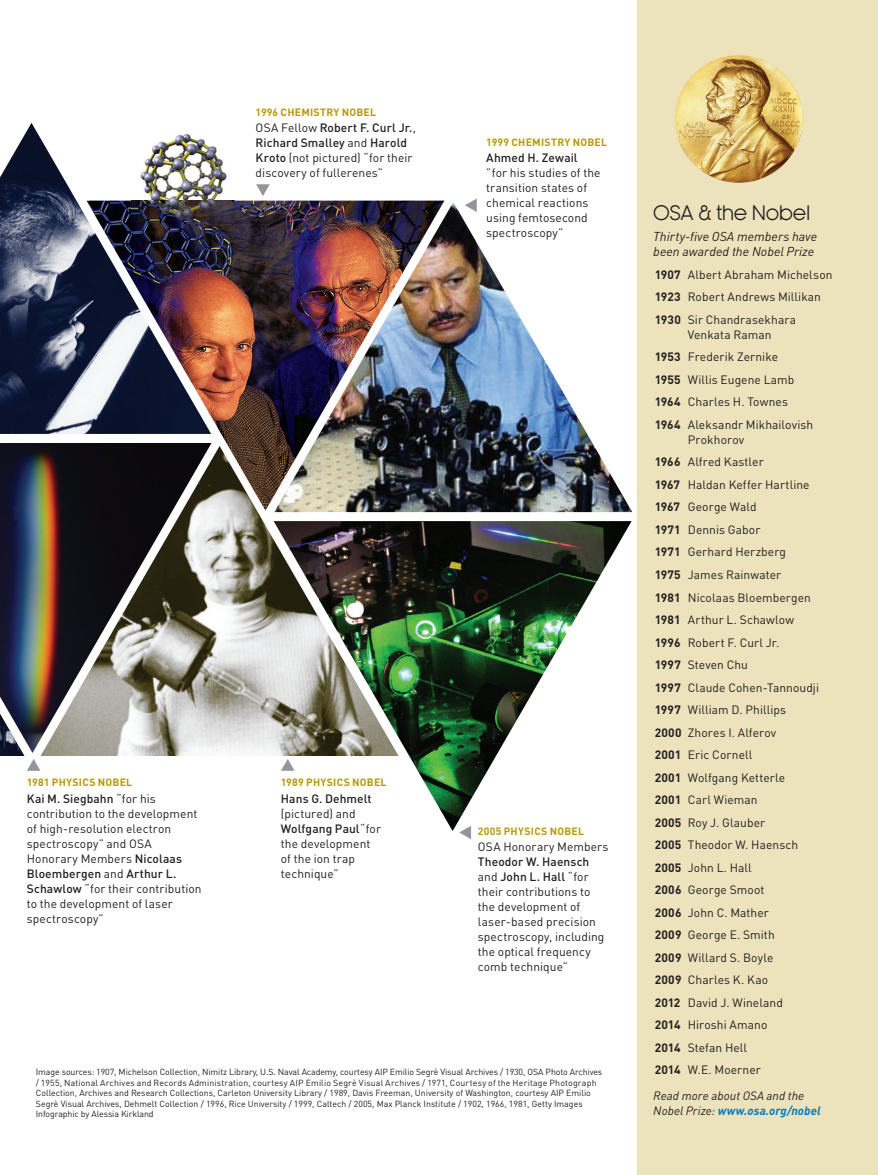
<style>
.page{position:relative;width:878px;height:1175px;background:#fff}
.page>*{position:absolute;margin:0;border:0;box-sizing:border-box;transform-origin:0 0}
.t1{font:19.5px "Kamerik 105";letter-spacing:-.01em;color:#231f20}
.t2{font:italic 12.75px/15.8px "DINOT";color:#231f20}
.t3{font:12px/22.5px "DINOT";letter-spacing:.005em;color:#231f20}
.t4{font:italic 12px/15px "DINOT";letter-spacing:.005em;color:#231f20}
.t5{font:500 12px "DINOT";letter-spacing:.005em;color:#231f20}
.t6{font:700 10.5px "DINOT";letter-spacing:.02em;color:#b99909}
.t7{font:8.7px/10.5px "DINOT";color:#231f20}
.s1{font-weight:500}
.s2{font-weight:700}
.s3{font-weight:700;color:#0079c2}
</style>
<div class="page">
<img style="left:0;top:123px;width:132px;height:311px">
<img style="left:86px;top:201px;width:358px;height:245px">
<img style="left:281px;top:521px;width:350px;height:309px">
<img style="left:41px;top:446px;width:357px;height:310px">
<svg style="left:0;top:753px;width:40px;height:17px"></svg>
<svg style="left:281px;top:759px;width:13px;height:11px"></svg>
<svg style="left:459px;top:825px;width:12px;height:14px"></svg>
<img style="left:132px;top:134px;width:103px;height:88px">
<img style="left:0;top:443px;width:211px;height:310px">
<img style="left:274px;top:202px;width:358px;height:310px">
<svg style="left:256px;top:184px;width:14px;height:12px"></svg>
<svg style="left:465px;top:198px;width:12px;height:14px"></svg>
<div style="left:638px;top:0;width:240px;height:1174px;background:#ece2bc"></div>
<img style="left:675px;top:55px;width:127px;height:128px;border-radius:64px">
<p class="t6" style="left:256px;top:105px;width:122px">1996 CHEMISTRY NOBEL</p>
<p class="t3" style="left:256px;top:120px;width:162px;line-height:15px">OSA Fellow <span class="s1">Robert F. Curl Jr.</span>,<br><span class="s1">Richard Smalley</span> and <span class="s1">Harold<br>Kroto</span> (not pictured) “for their discovery of fullerenes”</p>
<p class="t6" style="left:486px;top:135px;width:122px">1999 CHEMISTRY NOBEL</p>
<p class="t5" style="left:486px;top:150px;width:93px">Ahmed H. Zewail</p>
<p class="t3" style="left:486px;top:165px;width:116px;line-height:15px">”for his studies of the transition states of chemical reactions using femtosecond spectroscopy”</p>
<p class="t6" style="left:27px;top:775px;width:107px">1981 PHYSICS NOBEL</p>
<p class="t3" style="left:27px;top:790px;width:176px;line-height:15px"><span class="s1">Kai M. Siegbahn</span> “for his contribution to the development of high-resolution electron spectroscopy” and OSA<br>Honorary Members <span class="s1">Nicolaas<br>Bloembergen</span> and <span class="s1">Arthur L.<br>Schawlow</span> “for their contribution to the development of laser spectroscopy”</p>
<p class="t6" style="left:281px;top:775px;width:107px">1989 PHYSICS NOBEL</p>
<p class="t5" style="left:281px;top:790px;width:92px">Hans G. Dehmelt</p>
<p class="t3" style="left:281px;top:805px;width:102px;line-height:15px">(pictured) and<br><span class="s1">Wolfgang Paul</span>“for the development of the ion trap technique”</p>
<p class="t6" style="left:478px;top:824px;width:108px">2005 PHYSICS NOBEL</p>
<p class="t3" style="left:478px;top:835px;width:132px">OSA Honorary Members</p>
<p class="t3" style="left:478px;top:854px;width:128px;line-height:15px"><span class="s1">Theodor W. Haensch </span>and <span class="s1">John L. Hall</span> “for their contributions to the development of laser-based precision spectroscopy, including the optical frequency comb technique”</p>
<p class="t7" style="left:36px;top:1066px;width:568px">Image sources: 1907, Michelson Collection, Nimitz Library, U.S. Naval Academy, courtesy AIP Emilio Segrè Visual Archives / 1930, OSA Photo Archives / 1955, National Archives and Records Administration, courtesy AIP Emilio Segrè Visual Archives / 1971, Courtesy of the Heritage Photograph Collection, Archives and Research Collections, Carleton University Library / 1989, Davis Freeman, University of Washington, courtesy AIP Emilio Segrè Visual Archives, Dehmelt Collection / 1996, Rice University / 1999, Caltech / 2005, Max Planck Institute / 1902, 1966, 1981, Getty Images Infographic by Alessia Kirkland</p>
<h1 class="t1" style="left:653px;top:202px;width:158px">OSA &amp; the Nobel</h1>
<p class="t2" style="left:653px;top:228px;width:165px">Thirty-five OSA members have been awarded the Nobel Prize</p>
<p class="t3" style="left:654px;top:263px;width:179px"><span class="s2">1907</span> Albert Abraham Michelson<br><span class="s2">1923</span> Robert Andrews Millikan<br><span class="s2">1930</span> Sir Chandrasekhara</p>
<p class="t3" style="left:654px;top:323px;width:160px;text-indent:33px">Venkata Raman<br><span class="s2">1953</span> Frederik Zernike<br><span class="s2">1955</span> Willis Eugene Lamb<br><span class="s2">1964</span> Charles H. Townes<br><span class="s2">1964</span> Aleksandr Mikhailovish</p>
<p class="t3" style="left:654px;top:428px;width:166px;text-indent:33px">Prokhorov<br><span class="s2">1966</span> Alfred Kastler<br><span class="s2">1967</span> Haldan Keffer Hartline<br><span class="s2">1967</span> George Wald<br><span class="s2">1971</span> Dennis Gabor<br><span class="s2">1971</span> Gerhard Herzberg<br><span class="s2">1975</span> James Rainwater<br><span class="s2">1981</span> Nicolaas Bloembergen<br><span class="s2">1981</span> Arthur L. Schawlow<br><span class="s2">1996</span> Robert F. Curl Jr.<br><span class="s2">1997</span> Steven Chu<br><span class="s2">1997</span> Claude Cohen-Tannoudji<br><span class="s2">1997</span> William D. Phillips<br><span class="s2">2000</span> Zhores I. Alferov<br><span class="s2">2001</span> Eric Cornell<br><span class="s2">2001</span> Wolfgang Ketterle<br><span class="s2">2001</span> Carl Wieman<br><span class="s2">2005</span> Roy J. Glauber<br><span class="s2">2005</span> Theodor W. Haensch<br><span class="s2">2005</span> John L. Hall<br><span class="s2">2006</span> George Smoot<br><span class="s2">2006</span> John C. Mather<br><span class="s2">2009</span> George E. Smith<br><span class="s2">2009</span> Willard S. Boyle<br><span class="s2">2009</span> Charles K. Kao<br><span class="s2">2012</span> David J. Wineland<br><span class="s2">2014</span> Hiroshi Amano<br><span class="s2">2014</span> Stefan Hell<br><span class="s2">2014</span> W.E. Moerner</p>
<p class="t4" style="left:653px;top:1087px;width:169px">Read more about OSA and the<br>Nobel Prize: <span class="s3">www.osa.org/nobel</span></p>
</div>
